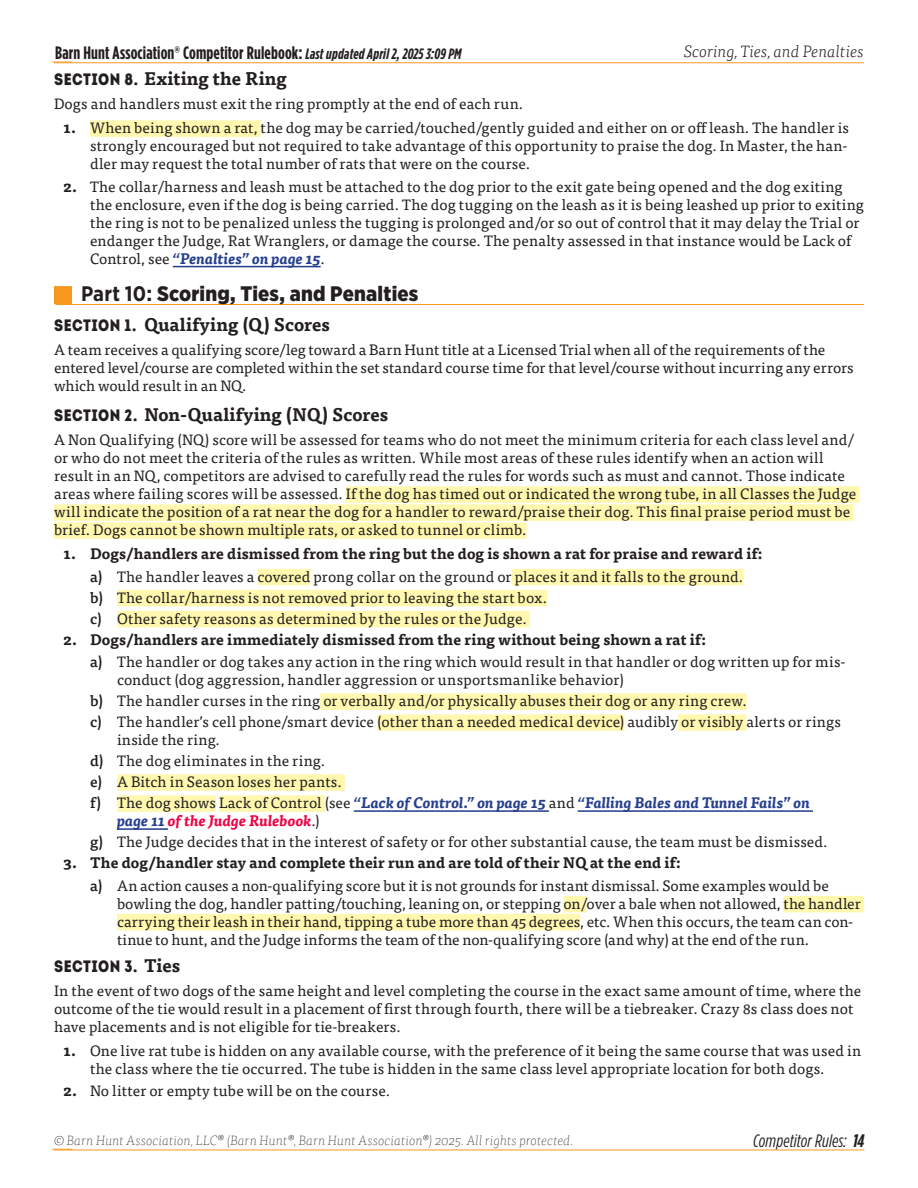
<style>
.page{position:relative;width:918px;height:1188px;background:#fff}
.page>*{position:absolute;margin:0;border:0;box-sizing:border-box;transform-origin:0 0}
.t1{font:900 21px "Gotham Narrow";letter-spacing:.01em;color:#231f20}
.t2{font:700 18px "Tisa Pro";letter-spacing:.005em;color:#231f20}
.t3{font:700 18px "Gotham Condensed";letter-spacing:.005em;color:#231f20}
.t4{font:italic 18px "Gotham Condensed";letter-spacing:.005em;color:#231f20}
.t5{font:italic 300 16.5px "Tisa Pro";letter-spacing:-.005em;color:#231f20}
.t6{font:16.5px "Intro Cond Black Caps";letter-spacing:.03em;color:#231f20}
.body{font:15px/18px "Tisa Pro";letter-spacing:.01em;color:#231f20}
.t7{font:700 15px "Tisa Pro";letter-spacing:.005em;color:#231f20}
.t8{font:italic 700 15px/18px "Tisa Pro";letter-spacing:.005em;color:#253f8e}
.t9{font:italic 100 13.5px "Tisa Pro";letter-spacing:-.005em;color:#231f20}
.s1{font-style:italic;font-size:15px}
.s2{font-family:"Intro Cond Black Caps";font-weight:400;font-size:16.5px}
.s3{font-weight:700}
.s4{font-weight:700;font-style:italic;color:#253f8e}
.s5{font-weight:500}
.s6{font-weight:500;font-style:normal;color:#231f20}
.s7{font-weight:400;font-style:normal;color:#231f20}
.s8{color:#ee0344}
.s9{font-family:"Tisa Pro";font-weight:700;font-size:18px}
</style>
<div class="page">
<svg style="left:52px;top:1149px;width:20px;height:1px"></svg>
<hr style="left:54px;top:1150px;width:810px;height:1px;background:#f7971d">
<hr style="left:54px;top:62px;width:810px;height:1px;background:#f7971d">
<div style="left:90px;top:120px;width:171px;height:17px;background:#fff8ae"></div>
<hr style="left:173px;top:266px;width:148px;height:1px;background:#253f8e">
<div style="left:54px;top:286px;width:18px;height:18px;background:#f7971d"></div>
<hr style="left:56px;top:304px;width:808px;height:1px;background:#f7971d">
<div style="left:346px;top:486px;width:513px;height:17px;background:#fff8ae"></div>
<div style="left:54px;top:504px;width:799px;height:17px;background:#fff8ae"></div>
<div style="left:54px;top:522px;width:473px;height:17px;background:#fff8ae"></div>
<div style="left:257px;top:569px;width:54px;height:16px;background:#fff8ae"></div>
<div style="left:512px;top:569px;width:231px;height:16px;background:#fff8ae"></div>
<div style="left:117px;top:590px;width:430px;height:16px;background:#fff8ae"></div>
<div style="left:117px;top:611px;width:413px;height:16px;background:#fff8ae"></div>
<div style="left:320px;top:693px;width:427px;height:17px;background:#fff8ae"></div>
<div style="left:377px;top:714px;width:247px;height:17px;background:#fff8ae"></div>
<div style="left:678px;top:714px;width:68px;height:17px;background:#fff8ae"></div>
<div style="left:117px;top:774px;width:228px;height:17px;background:#fff8ae"></div>
<div style="left:117px;top:795px;width:99px;height:17px;background:#fff8ae"></div>
<div style="left:219px;top:795px;width:106px;height:17px;background:#fff8ae"></div>
<hr style="left:354px;top:810px;width:195px;height:2px;background:#253f8e">
<hr style="left:578px;top:810px;width:235px;height:2px;background:#253f8e">
<hr style="left:117px;top:828px;width:51px;height:2px;background:#253f8e">
<div style="left:564px;top:896px;width:22px;height:16px;background:#fff8ae"></div>
<div style="left:783px;top:896px;width:81px;height:16px;background:#fff8ae"></div>
<div style="left:117px;top:914px;width:463px;height:16px;background:#fff8ae"></div>
<p class="t3" style="left:55px;top:43px;width:408px">Barn Hunt Association® Competitor Rulebook: <span class="s1">Last updated April 2, 2025 3:09 PM</span></p>
<p class="t5" style="left:684px;top:40px;width:182px">Scoring, Ties, and Penalties</p>
<p class="t2" style="left:54px;top:64px;width:235px"><span class="s2">SECTION 8.</span> Exiting the Ring</p>
<p class="body" style="left:54px;top:94px;width:471px">Dogs and handlers must exit the ring promptly at the end of each run.</p>
<p class="body" style="left:90px;top:118px;width:761px;text-align:justify;text-indent:-27px"><span class="s3">1.</span> When being shown a rat, the dog may be carried/touched/gently guided and either on or off leash. The handler is strongly encouraged but not required to take advantage of this opportunity to praise the dog. In Master, the han&shy;dler may request the total number of rats that were on the course.</p>
<p class="body" style="left:90px;top:176px;width:776px;text-indent:-27px"><span class="s3">2.</span> The collar/harness and leash must be attached to the dog prior to the exit gate being opened and the dog exiting the enclosure, even if the dog is being carried. The dog tugging on the leash as it is being leashed up prior to exiting the ring is not to be penalized unless the tugging is prolonged and/or so out of control that it may delay the Trial or endanger the Judge, Rat Wranglers, or damage the course. The penalty assessed in that instance would be Lack of Control, see <span class="s4">“Penalties” on page 15</span>.</p>
<p class="t1" style="left:81px;top:280px;width:339px"><span class="s3">Part 10:</span> Scoring, Ties, and Penalties</p>
<p class="t2" style="left:54px;top:310px;width:277px"><span class="s2">SECTION 1.</span> Qualifying (Q) Scores</p>
<p class="body" style="left:54px;top:340px;width:801px">A team receives a qualifying score/leg toward a Barn Hunt title at a Licensed Trial when all of the requirements of the entered level/course are completed within the set standard course time for that level/course without incurring any errors which would result in an NQ.</p>
<p class="t2" style="left:54px;top:400px;width:336px"><span class="s2">SECTION 2.</span> Non-Qualifying (NQ) Scores</p>
<p class="body" style="left:54px;top:430px;width:804px">A Non Qualifying (NQ) score will be assessed for teams who do not meet the minimum criteria for each class level and/ or who do not meet the criteria of the rules as written. While most areas of these rules identify when an action will result in an NQ, competitors are advised to carefully read the rules for words such as must and cannot. Those indicate areas where failing scores will be assessed. If the dog has timed out or indicated the wrong tube, in all Classes the Judge will indicate the position of a rat near the dog for a handler to reward/praise their dog. This final praise period must be brief. Dogs cannot be shown multiple rats, or asked to tunnel or climb.</p>
<p class="t7" style="left:63px;top:542px;width:701px">1. Dogs/handlers are dismissed from the ring but the dog is shown a rat for praise and reward if:</p>
<p class="body" style="left:90px;top:566px;width:655px"><span class="s5">a)</span> The handler leaves a covered prong collar on the ground or places it and it falls to the ground.</p>
<p class="body" style="left:90px;top:587px;width:458px"><span class="s5">b)</span> The collar/harness is not removed prior to leaving the start box.</p>
<p class="body" style="left:90px;top:608px;width:438px"><span class="s5">c)</span> Other safety reasons as determined by the rules or the Judge.</p>
<p class="t7" style="left:63px;top:627px;width:645px">2. Dogs/handlers are immediately dismissed from the ring without being shown a rat if:</p>
<p class="body" style="left:117px;top:652px;width:730px;text-indent:-27px"><span class="s5">a)</span> The handler or dog takes any action in the ring which would result in that handler or dog written up for mis&shy;conduct (dog aggression, handler aggression or unsportsmanlike behavior)</p>
<p class="body" style="left:90px;top:691px;width:658px"><span class="s5">b)</span> The handler curses in the ring or verbally and/or physically abuses their dog or any ring crew.</p>
<p class="body" style="left:117px;top:712px;width:725px;text-indent:-27px"><span class="s5">c)</span> The handler’s cell phone/smart device (other than a needed medical device) audibly or visibly alerts or rings inside the ring.</p>
<p class="body" style="left:90px;top:751px;width:237px"><span class="s5">d)</span> The dog eliminates in the ring.</p>
<p class="body" style="left:90px;top:772px;width:253px"><span class="s5">e)</span> A Bitch in Season loses her pants.</p>
<p class="t8" style="left:117px;top:793px;width:694px;text-indent:-27px"><span class="s6">f)</span> <span class="s7">The dog shows Lack of Control (see</span> “Lack of Control.” on page 15 <span class="s7">and</span> “Falling Bales and Tunnel Fails” on page 11 <span class="s8">of the Judge Rulebook</span><span class="s7">.)</span></p>
<p class="body" style="left:90px;top:832px;width:739px"><span class="s5">g)</span> The Judge decides that in the interest of safety or for other substantial cause, the team must be dismissed.</p>
<p class="t7" style="left:63px;top:851px;width:619px">3. The dog/handler stay and complete their run and are told of their NQ at the end if:</p>
<p class="body" style="left:117px;top:875px;width:745px;text-indent:-27px"><span class="s5">a)</span> An action causes a non-qualifying score but it is not grounds for instant dismissal. Some examples would be bowling the dog, handler patting/touching, leaning on, or stepping on/over a bale when not allowed, the handler carrying their leash in their hand, tipping a tube more than 45 degrees, etc. When this occurs, the team can con&shy;tinue to hunt, and the Judge informs the team of the non-qualifying score (and why) at the end of the run.</p>
<p class="t6" style="left:54px;top:955px;width:128px">SECTION 3. <span class="s9">Ties</span></p>
<p class="body" style="left:54px;top:980px;width:809px">In the event of two dogs of the same height and level completing the course in the exact same amount of time, where the outcome of the tie would result in a placement of first through fourth, there will be a tiebreaker. Crazy 8s class does not have placements and is not eligible for tie-breakers.</p>
<p class="body" style="left:90px;top:1040px;width:773px;text-indent:-27px"><span class="s3">1.</span> One live rat tube is hidden on any available course, with the preference of it being the same course that was used in the class where the tie occurred. The tube is hidden in the same class level appropriate location for both dogs.</p>
<p class="body" style="left:63px;top:1081px;width:329px"><span class="s3">2.</span> No litter or empty tube will be on the course.</p>
<p class="t9" style="left:54px;top:1132px;width:521px">© Barn Hunt Association, LLC® (Barn Hunt®, Barn Hunt Association®) 2025. All rights protected.</p>
<p class="t4" style="left:753px;top:1130px;width:113px">Competitor Rules: <span class="s3">14</span></p>
</div>
